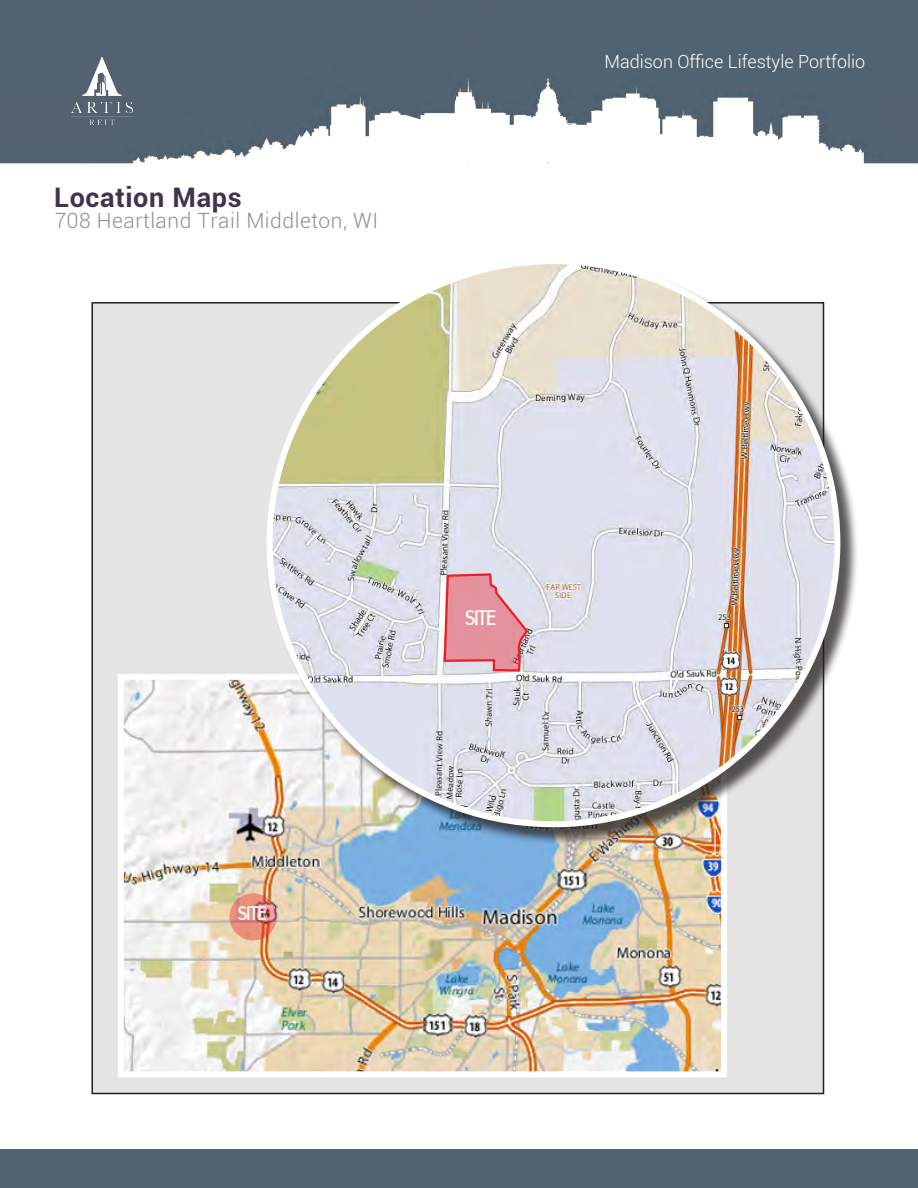
<style>
.page{position:relative;width:918px;height:1188px;background:#fff}
.page>*{position:absolute;margin:0;border:0;box-sizing:border-box;transform-origin:0 0}
.sub{font:700 27px "Roboto";letter-spacing:.025em;color:#3f364d}
.t1{font:500 22.5px "Futura";color:#fff}
.sub-2{font:300 21px "Roboto";letter-spacing:.025em;color:#87919b}
.t2{font:500 21px "Futura";color:#fff}
.t3{font:300 18px "Roboto";color:#fff}
</style>
<div class="page">
<div style="left:0;top:1149px;width:918px;height:39px;background:#536270"></div>
<img style="left:0;top:0;width:918px;height:164px">
<img style="left:68px;top:54px;width:68px;height:73px">
<div style="left:92px;top:303px;width:732px;height:791px;background:#e5e4e5"></div>
<img style="left:125px;top:681px;width:595px;height:389px">
<div style="left:118px;top:674px;width:609px;height:403px;border:6px solid #fff"></div>
<svg style="left:230px;top:893px;width:47px;height:47px;background:#df8374"></svg>
<div style="left:269px;top:260px;width:590px;height:586px;background:#231f20;opacity:.75"></div>
<img style="left:270px;top:261px;width:567px;height:563px">
<svg style="left:442px;top:572px;width:87px;height:101px"></svg>
<p class="sub" style="left:54px;top:179px;width:189px">Location Maps</p>
<p class="sub-2" style="left:55px;top:206px;width:325px">708 Heartland Trail Middleton, WI</p>
<p class="t3" style="left:604px;top:49px;width:262px">Madison Office Lifestyle Portfolio</p>
<p class="t2" style="left:238px;top:902px;width:30px">SITE</p>
<p class="t1" style="left:465px;top:606px;width:32px">SITE</p>
</div>
